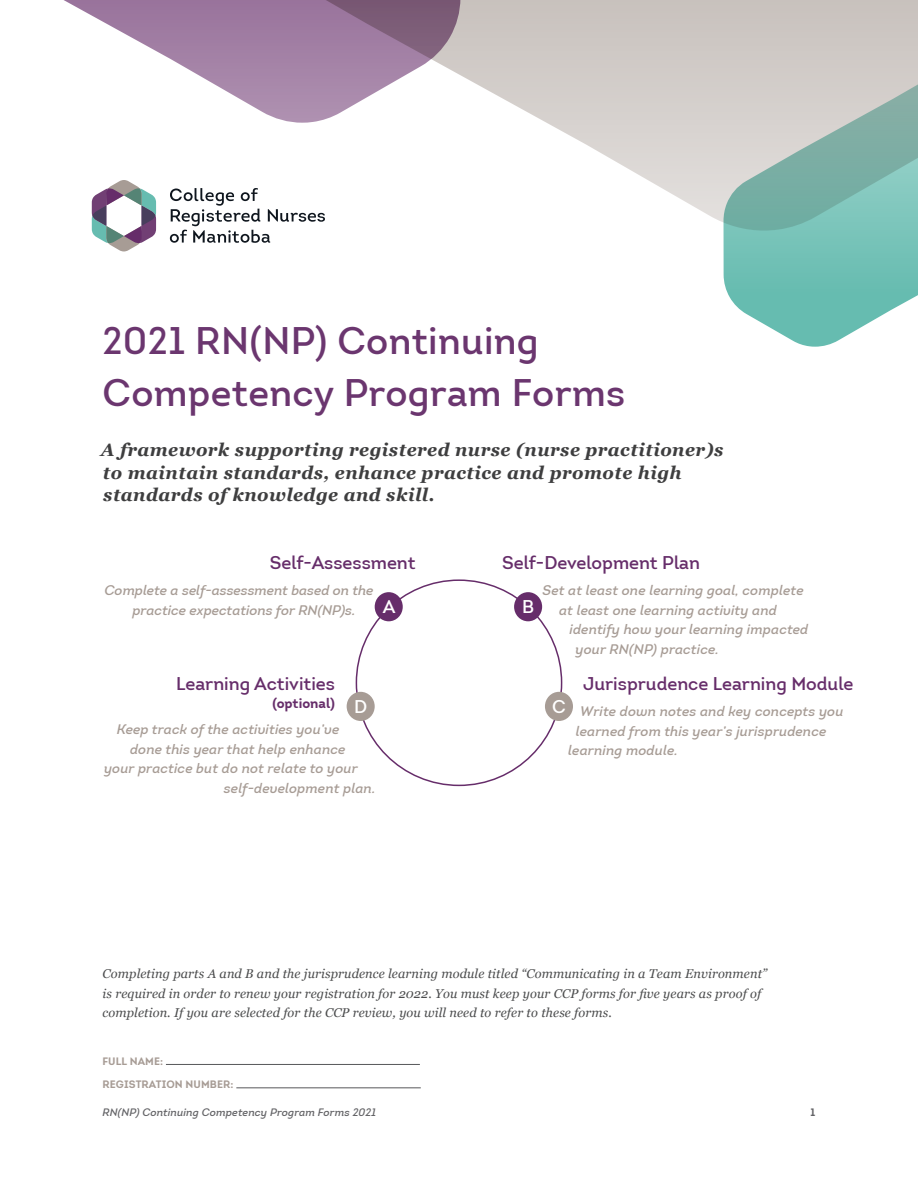
<style>
.page{position:relative;width:918px;height:1188px;background:#fff}
.page>*{position:absolute;margin:0;border:0;box-sizing:border-box;transform-origin:0 0}
.Title_-_Header{font:37.5px "Intro";letter-spacing:.01em;color:#6b366f}
.Title_-_Subheader{font:italic 700 18px/22.5px "Georgia";letter-spacing:.025em;color:#3e3e3f}
.Body_-_Header{font:18px "Intro";color:#662d6a}
.Body_-_Header-2{font:18px "Intro";color:#fff}
.Body_-_Subhead{font:italic 13.5px/19.5px "Intro";letter-spacing:.01em;color:#a79c95}
.Body_-_Header-3{font:700 13.5px "Intro";color:#662d6a}
.Body_-_Paragraph{font:italic 12.75px/19.5px "Georgia";letter-spacing:.01em;color:#4b4c4d}
.t1{font:italic 10.5px "Intro";letter-spacing:.01em;color:#636366}
.Body_-_Subhead-2{font:700 10.5px "Intro";letter-spacing:.01em;color:#a79c95}
.t2{font:700 10.5px "Intro";color:#636366}
</style>
<div class="page">
<hr style="left:236px;top:1087px;width:185px;height:1px;background:#57585a">
<hr style="left:166px;top:1064px;width:254px;height:1px;background:#57585a">
<div style="left:375px;top:592px;width:28px;height:29px;background:#662d6a;border-radius:50%"></div>
<div style="left:514px;top:592px;width:28px;height:29px;background:#662d6a;border-radius:50%"></div>
<div style="left:545px;top:692px;width:28px;height:29px;background:#a79c95;border-radius:50%"></div>
<div style="left:347px;top:692px;width:28px;height:29px;background:#a79c95;border-radius:50%"></div>
<svg style="left:92px;top:180px;width:64px;height:71px"></svg>
<svg style="left:170px;top:188px;width:101px;height:55px"></svg>
<svg style="left:191px;top:0;width:727px;height:231px"></svg>
<svg style="left:64px;top:0;width:397px;height:123px"></svg>
<svg style="left:723px;top:62px;width:195px;height:285px;background:#9cc6be"></svg>
<p class="Title_-_Header" style="left:102px;top:318px;width:438px">2021 RN(NP) Continuing</p>
<p class="Title_-_Header" style="left:102px;top:369px;width:524px">Competency Program Forms</p>
<p class="Title_-_Subheader" style="left:101px;top:439px;width:624px">A framework supporting registered nurse (nurse practitioner)s to maintain standards, enhance practice and promote high standards of knowledge and skill.</p>
<p class="Body_-_Header" style="left:270px;top:551px;width:147px">Self-Assessment</p>
<p class="Body_-_Subhead" style="left:133px;top:581px;width:242px;text-indent:-28px">Complete a self-assessment based on the practice expectations for RN(NP)s.</p>
<p class="Body_-_Header" style="left:502px;top:551px;width:199px">Self-Development Plan</p>
<p class="Body_-_Subhead" style="left:543px;top:581px;width:263px">Set at least one learning goal, complete</p>
<p class="Body_-_Subhead" style="left:559px;top:600px;width:219px">at least one learning activity and</p>
<p class="Body_-_Subhead" style="left:570px;top:620px;width:240px">identify how your learning impacted</p>
<p class="Body_-_Subhead" style="left:576px;top:639px;width:145px">your RN(NP) practice.</p>
<p class="Body_-_Header" style="left:583px;top:672px;width:272px">Jurisprudence Learning Module</p>
<p class="Body_-_Subhead" style="left:580px;top:702px;width:265px">Write down notes and key concepts you</p>
<p class="Body_-_Subhead" style="left:576px;top:721px;width:252px">learned from this year’s jurisprudence</p>
<p class="Body_-_Subhead" style="left:568px;top:741px;width:111px">learning module.</p>
<p class="Body_-_Header-2" style="left:383px;top:596px;width:14px">A</p>
<p class="Body_-_Header-2" style="left:522px;top:596px;width:14px">B</p>
<p class="Body_-_Header" style="left:176px;top:672px;width:160px">Learning Activities</p>
<p class="Body_-_Header-3" style="left:273px;top:695px;width:64px">(optional)</p>
<p class="Body_-_Subhead" style="left:117px;top:720px;width:224px">Keep track of the activities you’ve</p>
<p class="Body_-_Subhead" style="left:130px;top:739px;width:217px">done this year that help enhance</p>
<p class="Body_-_Subhead" style="left:104px;top:759px;width:255px">your practice but do not relate to your</p>
<p class="Body_-_Subhead" style="left:224px;top:778px;width:153px">self-development plan.</p>
<p class="Body_-_Header-2" style="left:354px;top:696px;width:15px">D</p>
<p class="Body_-_Header-2" style="left:552px;top:696px;width:15px">C</p>
<p class="Body_-_Paragraph" style="left:103px;top:964px;width:666px">Completing parts A and B and the jurisprudence learning module titled “Communicating in a Team Environment” is required in order to renew your registration for 2022. You must keep your CCP forms for five years as proof of completion. If you are selected for the CCP review, you will need to refer to these forms.</p>
<p class="Body_-_Subhead-2" style="left:102px;top:1054px;width:62px">FULL NAME:</p>
<p class="Body_-_Subhead-2" style="left:103px;top:1078px;width:132px">REGISTRATION NUMBER:</p>
<p class="t1" style="left:103px;top:1106px;width:275px">RN(NP) Continuing Competency Program Forms 2021</p>
<p class="t2" style="left:811px;top:1106px;width:6px">1</p>
</div>
